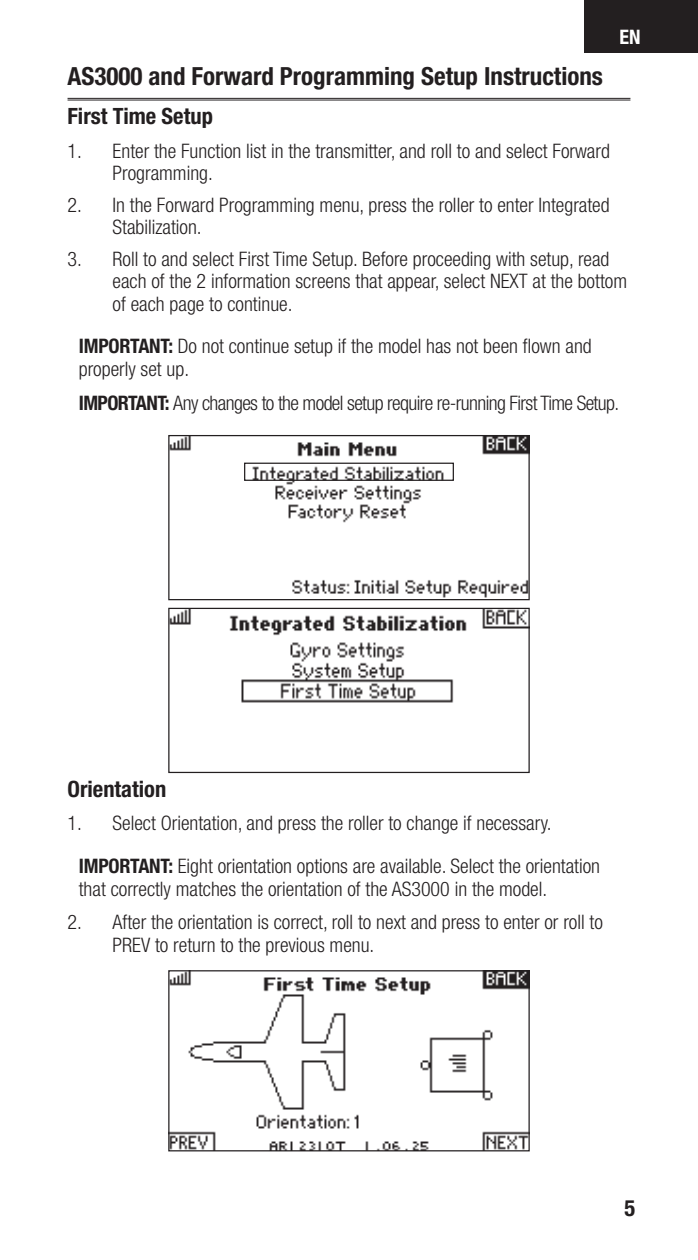
<style>
.page{position:relative;width:698px;height:1260px;background:#fff}
.page>*{position:absolute;margin:0;border:0;box-sizing:border-box;transform-origin:0 0}
.t1{font:700 condensed 25px "Helvetica Neue LT Std";color:#231f20}
.t2{font:700 condensed 22.5px "Helvetica Neue LT Std";color:#231f20}
.t3{font:300 condensed 20px/22.5px "Helvetica Neue LT Std";color:#231f20}
.t4{font:300 condensed 20px "Helvetica Neue LT Std";letter-spacing:-.03em;color:#231f20}
.t5{font:700 condensed 20px "Helvetica Neue LT Std";color:#fff}
.s1{font-weight:700}
</style>
<div class="page">
<div style="left:584px;top:0;width:114px;height:53px;background:#231f20"></div>
<hr style="left:68px;top:98px;width:562px;height:1px;background:#231f20">
<hr style="left:68px;top:100px;width:562px;height:1px;background:#231f20">
<img style="left:170px;top:610px;width:357px;height:93px">
<div style="left:168px;top:608px;width:361px;height:165px;border:1px solid #231f20"></div>
<img style="left:170px;top:437px;width:357px;height:161px">
<div style="left:168px;top:435px;width:361px;height:165px;border:1px solid #231f20"></div>
<div style="left:244px;top:463px;width:210px;height:18px;border:1px solid #231f20"></div>
<img style="left:170px;top:972px;width:357px;height:177px">
<div style="left:168px;top:970px;width:361px;height:181px;border:1px solid #231f20"></div>
<p class="t5" style="left:619px;top:25px;width:23px">EN</p>
<p class="t1" style="left:68px;top:61px;width:537px">AS3000 and Forward Programming Setup Instructions</p>
<p class="t2" style="left:68px;top:102px;width:147px">First Time Setup</p>
<p class="t3" style="left:112px;top:139px;width:498px;text-indent:-45px">1. Enter the Function list in the transmitter, and roll to and select Forward<br>Programming.</p>
<p class="t3" style="left:112px;top:193px;width:498px;text-indent:-45px">2. In the Forward Programming menu, press the roller to enter Integrated<br>Stabilization.</p>
<p class="t3" style="left:112px;top:247px;width:516px;text-indent:-45px">3. Roll to and select First Time Setup. Before proceeding with setup, read each of the 2 information screens that appear, select NEXT at the bottom of each page to continue.</p>
<p class="t3" style="left:79px;top:335px;width:514px"><span class="s1">IMPORTANT:</span> Do not continue setup if the model has not been flown and properly set up.</p>
<p class="t4" style="left:79px;top:391px;width:542px"><span class="s1">IMPORTANT:</span> Any changes to the model setup require re-running First Time Setup.</p>
<p class="t2" style="left:68px;top:775px;width:100px">Orientation</p>
<p class="t3" style="left:79px;top:802px;width:523px;line-height:42.8px;text-indent:-11px">1. Select Orientation, and press the roller to change if necessary.<br><span class="s1">IMPORTANT:</span> Eight orientation options are available. Select the orientation</p>
<p class="t3" style="left:79px;top:877px;width:470px">that correctly matches the orientation of the AS3000 in the model.</p>
<p class="t3" style="left:113px;top:911px;width:492px;text-indent:-45px">2. After the orientation is correct, roll to next and press to enter or roll to<br>PREV to return to the previous menu.</p>
<p class="t2" style="left:624px;top:1195px;width:12px">5</p>
</div>
